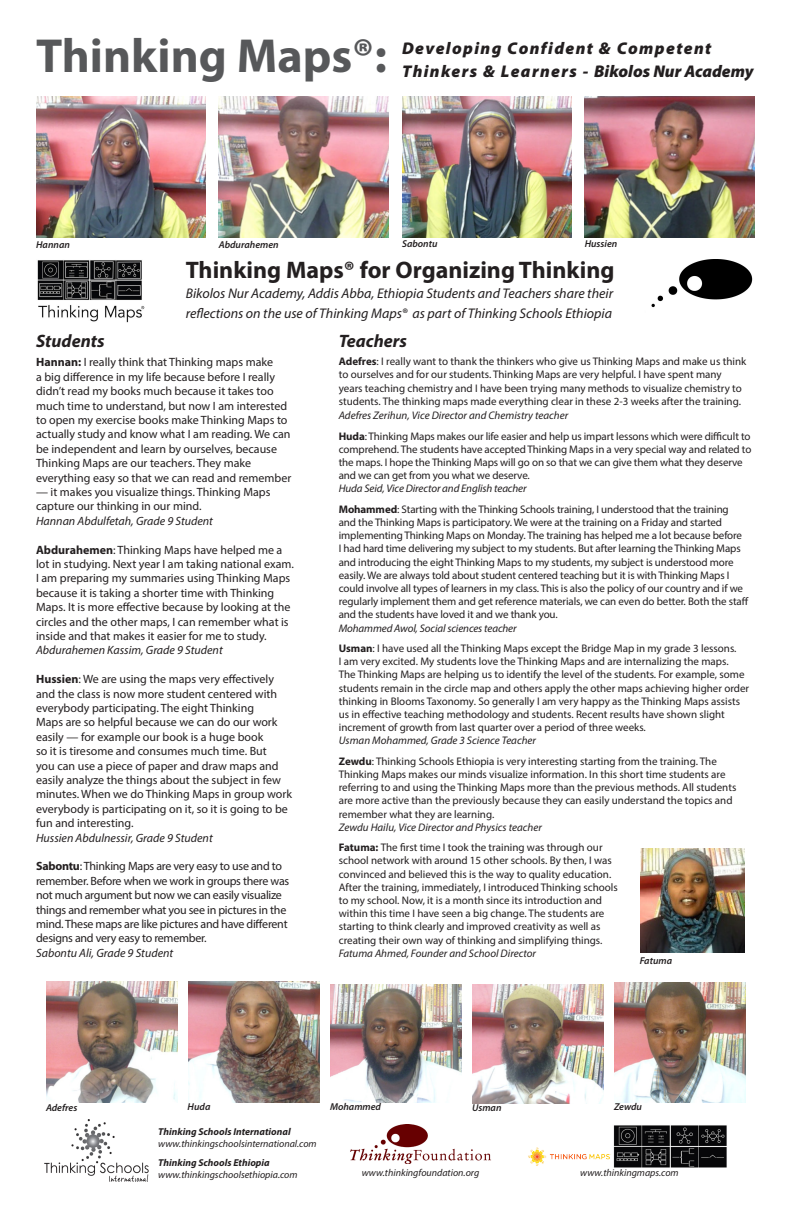
<style>
.page{position:relative;width:792px;height:1224px;background:#fff}
.page>*{position:absolute;margin:0;border:0;box-sizing:border-box;transform-origin:0 0}
.t1{font:700 48px "Myriad Pro";color:#57585a}
.t2{font:700 24px "Myriad Pro";color:#231f20}
.t3{font:italic 700 18px "Myriad Pro";color:#231f20}
.t4{font:italic 900 17px "Myriad Pro";letter-spacing:.025em;color:#231f20}
.t5{font:italic 900 17px "Myriad Pro";letter-spacing:.08em;color:#231f20}
.t6{font:italic 14px/20px "Myriad Pro";color:#231f20}
.t7{font:12px/14.4px "Myriad Pro";color:#231f20}
.t8{font:12px/14.4px "Myriad Pro";letter-spacing:-.02em;color:#231f20}
.t9{font:italic 12px "Myriad Pro";color:#231f20}
.t10{font:11px/13.2px "Myriad Pro";color:#231f20}
.t11{font:italic 11px "Myriad Pro";color:#231f20}
.t12{font:italic 10px "Myriad Pro";color:#231f20}
.t13{font:italic 600 10px "Myriad Pro";color:#231f20}
.t14{font:italic 700 10px "Myriad Pro";color:#231f20}
.s1{font-weight:700}
</style>
<div class="page">
<img style="left:37px;top:260px;width:108px;height:62px">
<img style="left:651px;top:260px;width:102px;height:48px">
<img style="left:36px;top:96px;width:169px;height:141px">
<img style="left:219px;top:96px;width:169px;height:141px">
<img style="left:585px;top:96px;width:169px;height:142px">
<img style="left:402px;top:96px;width:170px;height:142px">
<img style="left:46px;top:981px;width:132px;height:122px">
<img style="left:188px;top:982px;width:132px;height:121px">
<img style="left:330px;top:984px;width:132px;height:119px">
<img style="left:614px;top:983px;width:132px;height:120px">
<img style="left:472px;top:984px;width:132px;height:119px">
<img style="left:44px;top:1120px;width:105px;height:61px">
<img style="left:350px;top:1124px;width:141px;height:40px">
<img style="left:613px;top:1125px;width:114px;height:43px">
<img style="left:528px;top:1147px;width:83px;height:19px">
<img style="left:640px;top:848px;width:105px;height:105px">
<p class="t1" style="left:36px;top:25px;width:352px">Thinking Maps®:</p>
<p class="t5" style="left:402px;top:37px;width:311px">Developing Confident &amp; Competent</p>
<p class="t4" style="left:402px;top:60px;width:353px">Thinkers &amp; Learners - Bikolos Nur Academy</p>
<p class="t13" style="left:36px;top:238px;width:35px">Hannan</p>
<p class="t13" style="left:219px;top:238px;width:61px">Abdurahemen</p>
<p class="t13" style="left:402px;top:238px;width:37px">Sabontu</p>
<p class="t13" style="left:585px;top:238px;width:34px">Hussien</p>
<p class="t2" style="left:186px;top:254px;width:430px">Thinking Maps® for Organizing Thinking</p>
<p class="t6" style="left:186px;top:283px;width:429px">Bikolos Nur Academy, Addis Abba, Ethiopia Students and Teachers share their reflections on the use of Thinking Maps® as part of Thinking Schools Ethiopia</p>
<p class="t3" style="left:36px;top:329px;width:70px">Students</p>
<p class="t7" style="left:36px;top:355px;width:257px"><span class="s1">Hannan:</span> I really think that Thinking maps make<br>a big difference in my life because before I really didn’t read my books much because it takes too much time to understand, but now I am interested to open my exercise books make Thinking Maps to actually study and know what I am reading. We can be independent and learn by ourselves, because Thinking Maps are our teachers. They make everything easy so that we can read and remember</p>
<p class="t7" style="left:36px;top:485px;width:236px">— it makes you visualize things. Thinking Maps capture our thinking in our mind.</p>
<p class="t9" style="left:36px;top:513px;width:178px">Hannan Abdulfetah, Grade 9 Student</p>
<p class="t7" style="left:36px;top:542px;width:259px"><span class="s1">Abdurahemen</span>: Thinking Maps have helped me a lot in studying. Next year I am taking national exam.<br>I am preparing my summaries using Thinking Maps because it is taking a shorter time with Thinking Maps. It is more effective because by looking at the circles and the other maps, I can remember what is inside and that makes it easier for me to study.</p>
<p class="t9" style="left:36px;top:643px;width:188px">Abdurahemen Kassim, Grade 9 Student</p>
<p class="t7" style="left:36px;top:672px;width:257px"><span class="s1">Hussien</span>: We are using the maps very effectively and the class is now more student centered with everybody participating. The eight Thinking<br>Maps are so helpful because we can do our work easily — for example our book is a huge book<br>so it is tiresome and consumes much time. But<br>you can use a piece of paper and draw maps and easily analyze the things about the subject in few minutes. When we do Thinking Maps in group work everybody is participating on it, so it is going to be fun and interesting.</p>
<p class="t9" style="left:36px;top:830px;width:178px">Hussien Abdulnessir, Grade 9 Student</p>
<p class="t8" style="left:36px;top:859px;width:255px"><span class="s1">Sabontu</span>: Thinking Maps are very easy to use and to remember. Before when we work in groups there was not much argument but now we can easily visualize things and remember what you see in pictures in the mind. These maps are like pictures and have different designs and very easy to remember.</p>
<p class="t9" style="left:36px;top:945px;width:139px">Sabontu Ali, Grade 9 Student</p>
<p class="t3" style="left:339px;top:329px;width:70px">Teachers</p>
<p class="t10" style="left:339px;top:355px;width:409px"><span class="s1">Adefres</span>: I really want to thank the thinkers who give us Thinking Maps and make us think to ourselves and for our students. Thinking Maps are very helpful. I have spent many years teaching chemistry and I have been trying many methods to visualize chemistry to students. The thinking maps made everything clear in these 2-3 weeks after the training.</p>
<p class="t11" style="left:339px;top:409px;width:231px">Adefres Zerihun, Vice Director and Chemistry teacher</p>
<p class="t10" style="left:339px;top:429px;width:414px"><span class="s1">Huda</span>: Thinking Maps makes our life easier and help us impart lessons which were difficult to comprehend. The students have accepted Thinking Maps in a very special way and related to the maps. I hope the Thinking Maps will go on so that we can give them what they deserve and we can get from you what we deserve.</p>
<p class="t11" style="left:339px;top:482px;width:189px">Huda Seid, Vice Director and English teacher</p>
<p class="t10" style="left:339px;top:502px;width:411px"><span class="s1">Mohammed</span>: Starting with the Thinking Schools training, I understood that the training and the Thinking Maps is participatory. We were at the training on a Friday and started implementing Thinking Maps on Monday. The training has helped me a lot because before<br>I had hard time delivering my subject to my students. But after learning the Thinking Maps and introducing the eight Thinking Maps to my students, my subject is understood more easily. We are always told about student centered teaching but it is with Thinking Maps I could involve all types of learners in my class. This is also the policy of our country and if we regularly implement them and get reference materials, we can even do better. Both the staff and the students have loved it and we thank you.</p>
<p class="t11" style="left:339px;top:621px;width:179px">Mohammed Awol, Social sciences teacher</p>
<p class="t10" style="left:339px;top:642px;width:412px"><span class="s1">Usman</span>: I have used all the Thinking Maps except the Bridge Map in my grade 3 lessons.<br>I am very excited. My students love the Thinking Maps and are internalizing the maps.<br>The Thinking Maps are helping us to identify the level of the students. For example, some students remain in the circle map and others apply the other maps achieving higher order thinking in Blooms Taxonomy. So generally I am very happy as the Thinking Maps assists us in effective teaching methodology and students. Recent results have shown slight increment of growth from last quarter over a period of three weeks.</p>
<p class="t11" style="left:339px;top:734px;width:199px">Usman Mohammed, Grade 3 Science Teacher</p>
<p class="t10" style="left:339px;top:754px;width:399px"><span class="s1">Zewdu</span>: Thinking Schools Ethiopia is very interesting starting from the training. The Thinking Maps makes our minds visualize information. In this short time students are referring to and using the Thinking Maps more than the previous methods. All students are more active than the previously because they can easily understand the topics and remember what they are learning.</p>
<p class="t11" style="left:339px;top:820px;width:205px">Zewdu Hailu, Vice Director and Physics teacher</p>
<p class="t10" style="left:339px;top:841px;width:281px"><span class="s1">Fatuma:</span> The first time I took the training was through our school network with around 15 other schools. By then, I was convinced and believed this is the way to quality education.<br>After the training, immediately, I introduced Thinking schools to my school. Now, it is a month since its introduction and within this time I have seen a big change. The students are starting to think clearly and improved creativity as well as creating their own way of thinking and simplifying things.</p>
<p class="t11" style="left:339px;top:946px;width:199px">Fatuma Ahmed, Founder and School Director</p>
<p class="t13" style="left:640px;top:954px;width:34px">Fatuma</p>
<p class="t13" style="left:46px;top:1101px;width:33px">Adefres</p>
<p class="t13" style="left:188px;top:1100px;width:24px">Huda</p>
<p class="t13" style="left:330px;top:1100px;width:53px">Mohammed</p>
<p class="t13" style="left:472px;top:1101px;width:31px">Usman</p>
<p class="t13" style="left:614px;top:1100px;width:30px">Zewdu</p>
<p class="t14" style="left:158px;top:1125px;width:134px">Thinking Schools International</p>
<p class="t12" style="left:158px;top:1138px;width:160px">www.thinkingschoolsinternational.com</p>
<p class="t14" style="left:158px;top:1156px;width:113px">Thinking Schools Ethiopia</p>
<p class="t12" style="left:158px;top:1169px;width:141px">www.thinkingschoolsethiopia.com</p>
<p class="t12" style="left:362px;top:1167px;width:119px">www.thinkingfoundation.org</p>
<p class="t12" style="left:580px;top:1167px;width:100px">www.thinkingmaps.com</p>
</div>
